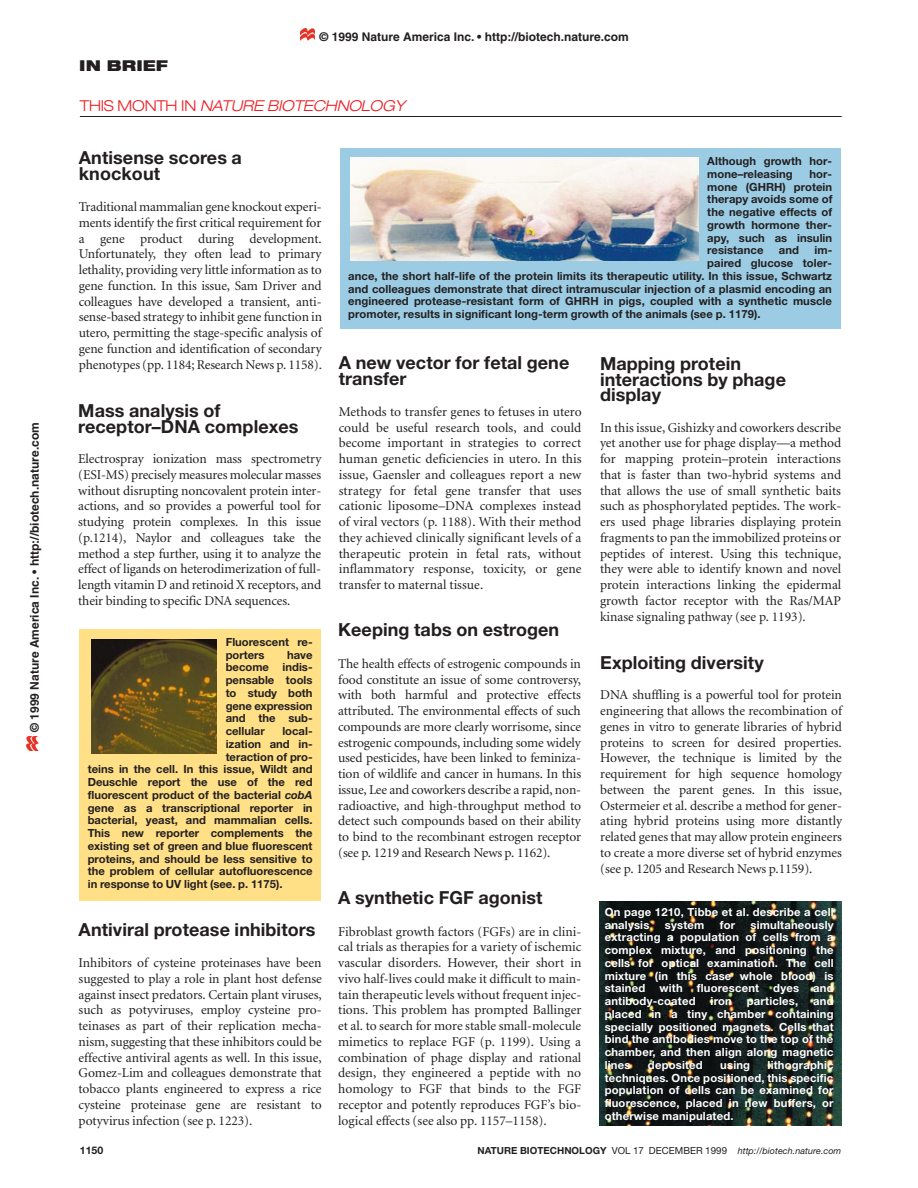
<style>
.page{position:relative;width:918px;height:1188px;background:#fff}
.page>*{position:absolute;margin:0;border:0;box-sizing:border-box;transform-origin:0 0}
.t1{font:700 18px/15.8px "Helvetica Neue";letter-spacing:.005em;color:#231f20}
.t2{font:italic 300 expanded 15px "Helvetica Neue";letter-spacing:-.015em;color:#ee1d23}
.t3{font:900 expanded 15px "Helvetica Neue";letter-spacing:.01em;color:#231f20}
.t4{font:13.5px/15.8px "Minion";letter-spacing:-.005em;color:#231f20;text-align:justify}
.t5{font:700 12px "Helvetica";color:#231f20}
.t6{font:700 11.25px/12.8px "Helvetica Neue";color:#231f20}
.t7{font:700 11.25px/12.8px "Helvetica Neue";letter-spacing:.015em;color:#fff;text-align:justify}
.t8{font:700 10.5px "Helvetica Neue";color:#231f20}
.t9{font:italic 9px "Helvetica Neue";letter-spacing:.005em;color:#231f20}
.s1{font-style:normal}
.s2{font-style:italic}
.s3{font-weight:700;font-style:normal;font-size:9.75px}
.s4{font-style:normal;font-size:9.75px}
</style>
<div class="page">
<hr style="left:80px;top:116px;width:762px;height:1px;background:#231f20">
<div style="left:340px;top:148px;width:501px;height:181px;background:#9bcce3"></div>
<div style="left:79px;top:629px;width:242px;height:271px;background:#ffe087"></div>
<img style="left:91px;top:639px;width:126px;height:114px">
<img style="left:600px;top:901px;width:241px;height:225px">
<img style="left:350px;top:157px;width:348px;height:104px">
<img style="left:301px;top:28px;width:14px;height:13px">
<img style="left:26px;top:736px;width:13px;height:14px">
<p class="t5" style="left:27px;top:732px;width:311px;rotate:-90deg">© 1999 Nature America Inc. • http://biotech.nature.com</p>
<p class="t5" style="left:320px;top:29px;width:311px">© 1999 Nature America Inc. • http://biotech.nature.com</p>
<p class="t3" style="left:79px;top:60px;width:90px">IN BRIEF</p>
<p class="t2" style="left:80px;top:100px;width:327px"><span class="s1">THIS MONTH IN</span> NATUREBIOTECHNOLOGY</p>
<h1 class="t1" style="left:79px;top:152px;width:165px">Antisense scores a knockout</h1>
<p class="t4" style="left:79px;top:200px;width:245px">Traditional mammalian gene knockout experi&shy;ments identify the first critical requirement for a gene product during development.<br>Unfortunately, they often lead to primary lethality, providing very little information as to gene function. In this issue, Sam Driver and colleagues have developed a transient, anti&shy;sense-based strategy to inhibit gene function in utero, permitting the stage-specific analysis of gene function and identification of secondary phenotypes (pp. 1184; Research News p. 1158).</p>
<h1 class="t1" style="left:78px;top:404px;width:222px">Mass analysis of receptor–DNA complexes</h1>
<p class="t4" style="left:78px;top:452px;width:245px">Electrospray ionization mass spectrometry (ESI-MS) precisely measures molecular masses without disrupting noncovalent protein inter&shy;actions, and so provides a powerful tool for studying protein complexes. In this issue (p.1214), Naylor and colleagues take the method a step further, using it to analyze the effect of ligands on heterodimerization of full&shy;length vitamin D and retinoid X receptors, and their binding to specific DNA sequences.</p>
<p class="t6" style="left:226px;top:636px;width:88px">Fluorescent re&shy;porters</p>
<p class="t6" style="left:226px;top:649px;width:88px;text-align:justify;text-indent:61px">have become indis&shy;pensable tools to study both gene expression and the sub&shy;cellular</p>
<p class="t6" style="left:282px;top:726px;width:32px">local-</p>
<p class="t6" style="left:226px;top:738px;width:88px">ization and in-</p>
<p class="t6" style="left:226px;top:751px;width:88px">teraction of pro-</p>
<p class="t6" style="left:88px;top:764px;width:226px">teins in the cell. In this issue, Wildt and</p>
<p class="t6" style="left:88px;top:777px;width:226px">Deuschle report the use of the red</p>
<p class="t6" style="left:88px;top:789px;width:226px">fluorescent product of the bacterial <span class="s2">cobA</span></p>
<p class="t6" style="left:88px;top:802px;width:226px">gene as a transcriptional reporter in</p>
<p class="t6" style="left:88px;top:815px;width:226px">bacterial, yeast, and mammalian cells.</p>
<p class="t6" style="left:88px;top:828px;width:226px">This new reporter complements the</p>
<p class="t6" style="left:88px;top:840px;width:226px">existing set of green and blue fluorescent</p>
<p class="t6" style="left:88px;top:853px;width:226px">proteins, and should be less sensitive to</p>
<p class="t6" style="left:88px;top:866px;width:226px">the problem of cellular autofluorescence</p>
<p class="t6" style="left:88px;top:879px;width:196px">in response to UV light (see. p. 1175).</p>
<h1 class="t1" style="left:79px;top:924px;width:238px">Antiviral protease inhibitors</h1>
<p class="t4" style="left:79px;top:956px;width:245px">Inhibitors of cysteine proteinases have been suggested to play a role in plant host defense against insect predators. Certain plant viruses, such as potyviruses, employ cysteine pro&shy;teinases as part of their replication mecha&shy;nism, suggesting that these inhibitors could be effective antiviral agents as well. In this issue, Gomez-Lim and colleagues demonstrate that tobacco plants engineered to express a rice cysteine proteinase gene are resistant to potyvirus infection (see p. 1223).</p>
<p class="t6" style="left:707px;top:156px;width:126px">Although growth hor&shy;mone–releasing</p>
<p class="t6" style="left:707px;top:168px;width:127px;text-align:justify;text-indent:102px">hor&shy;mone (GHRH) protein therapy avoids some of the negative effects of growth hormone ther&shy;apy, such as insulin resistance</p>
<p class="t6" style="left:779px;top:245px;width:22px">and</p>
<p class="t6" style="left:814px;top:245px;width:19px">im-</p>
<p class="t6" style="left:707px;top:258px;width:126px">paired glucose toler-</p>
<p class="t6" style="left:348px;top:270px;width:485px">ance, the short half-life of the protein limits its therapeutic utility. In this issue, Schwartz</p>
<p class="t6" style="left:348px;top:283px;width:485px">and colleagues demonstrate that direct intramuscular injection of a plasmid encoding an</p>
<p class="t6" style="left:348px;top:296px;width:485px">engineered protease-resistant form of GHRH in pigs, coupled with a synthetic muscle</p>
<p class="t6" style="left:348px;top:309px;width:414px">promoter, results in significant long-term growth of the animals (see p. 1179).</p>
<h1 class="t1" style="left:339px;top:356px;width:232px">A new vector for fetal gene transfer</h1>
<p class="t4" style="left:339px;top:405px;width:244px">Methods to transfer genes to fetuses in utero could be useful research tools, and could become important in strategies to correct human genetic deficiencies in utero. In this issue, Gaensler and colleagues report a new strategy for fetal gene transfer that uses cationic liposome–DNA complexes instead of viral vectors (p. 1188). With their method they achieved clinically significant levels of a therapeutic protein in fetal rats, without inflammatory response, toxicity, or gene transfer to maternal tissue.</p>
<h1 class="t1" style="left:338px;top:624px;width:223px">Keeping tabs on estrogen</h1>
<p class="t4" style="left:338px;top:657px;width:245px">The health effects of estrogenic compounds in food constitute an issue of some controversy, with both harmful and protective effects attributed. The environmental effects of such compounds are more clearly worrisome, since estrogenic compounds, including some widely used pesticides, have been linked to feminiza&shy;tion of wildlife and cancer in humans. In this issue, Lee and coworkers describe a rapid, non&shy;radioactive, and high-throughput method to detect such compounds based on their ability to bind to the recombinant estrogen receptor (see p. 1219 and Research News p. 1162).</p>
<h1 class="t1" style="left:338px;top:892px;width:206px">A synthetic FGF agonist</h1>
<p class="t4" style="left:338px;top:924px;width:245px">Fibroblast growth factors (FGFs) are in clini&shy;cal trials as therapies for a variety of ischemic vascular disorders. However, their short in vivo half-lives could make it difficult to main&shy;tain therapeutic levels without frequent injec&shy;tions. This problem has prompted Ballinger et al. to search for more stable small-molecule mimetics to replace FGF (p. 1199). Using a combination of phage display and rational design, they engineered a peptide with no homology to FGF that binds to the FGF receptor and potently reproduces FGF’s bio&shy;logical effects (see also pp. 1157–1158).</p>
<h1 class="t1" style="left:600px;top:357px;width:188px">Mapping protein interactions by phage display</h1>
<p class="t4" style="left:600px;top:420px;width:243px">In this issue, Gishizky and coworkers describe yet another use for phage display—a method for mapping protein–protein interactions that is faster than two-hybrid systems and that allows the use of small synthetic baits such as phosphorylated peptides. The work&shy;ers used phage libraries displaying protein fragments to pan the immobilized proteins or peptides of interest. Using this technique, they were able to identify known and novel protein interactions linking the epidermal growth factor receptor with the Ras/MAP kinase signaling pathway (see p. 1193).</p>
<h1 class="t1" style="left:600px;top:656px;width:165px">Exploiting diversity</h1>
<p class="t4" style="left:600px;top:688px;width:243px">DNA shuffling is a powerful tool for protein engineering that allows the recombination of genes in vitro to generate libraries of hybrid proteins to screen for desired properties.<br>However, the technique is limited by the requirement for high sequence homology between the parent genes. In this issue, Ostermeier et al. describe a method for gener&shy;ating hybrid proteins using more distantly related genes that may allow protein engineers to create a more diverse set of hybrid enzymes (see p. 1205 and Research News p.1159).</p>
<p class="t7" style="left:605px;top:907px;width:230px">On page 1210, Tibbe et al. describe a cell analysis</p>
<p class="t7" style="left:605px;top:919px;width:230px;text-indent:146px">simultaneously extracting a population of cells from a complex mixture, and positioning the cells for optical examination. The cell mixture (in this case whole blood) is stained</p>
<p class="t7" style="left:665px;top:919px;width:41px">system</p>
<p class="t7" style="left:720px;top:919px;width:17px">for</p>
<p class="t7" style="left:659px;top:983px;width:25px">with</p>
<p class="t7" style="left:697px;top:983px;width:64px">fluorescent</p>
<p class="t7" style="left:773px;top:983px;width:27px">dyes</p>
<p class="t7" style="left:813px;top:983px;width:22px">and</p>
<p class="t7" style="left:605px;top:996px;width:92px">antibody-coated</p>
<p class="t7" style="left:711px;top:996px;width:23px">iron</p>
<p class="t7" style="left:747px;top:996px;width:53px">particles,</p>
<p class="t7" style="left:605px;top:996px;width:230px;text-indent:209px">and placed in a tiny chamber containing specially positioned magnets. Cells that bind the antibodies move to the top of the chamber, and then align along magnetic lines</p>
<p class="t7" style="left:605px;top:1060px;width:230px;text-indent:163px">lithographic techniques. Once positioned, this specific population of cells can be examined for fluorescence, placed in new buffers, or otherwise manipulated.</p>
<p class="t7" style="left:648px;top:1060px;width:56px">deposited</p>
<p class="t7" style="left:720px;top:1060px;width:31px">using</p>
<p class="t8" style="left:80px;top:1146px;width:25px">1150</p>
<p class="t9" style="left:478px;top:1147px;width:365px"><span class="s3">NATURE BIOTECHNOLOGY</span> <span class="s4">VOL 17 DECEMBER 1999</span> http://biotech.nature.com</p>
</div>
